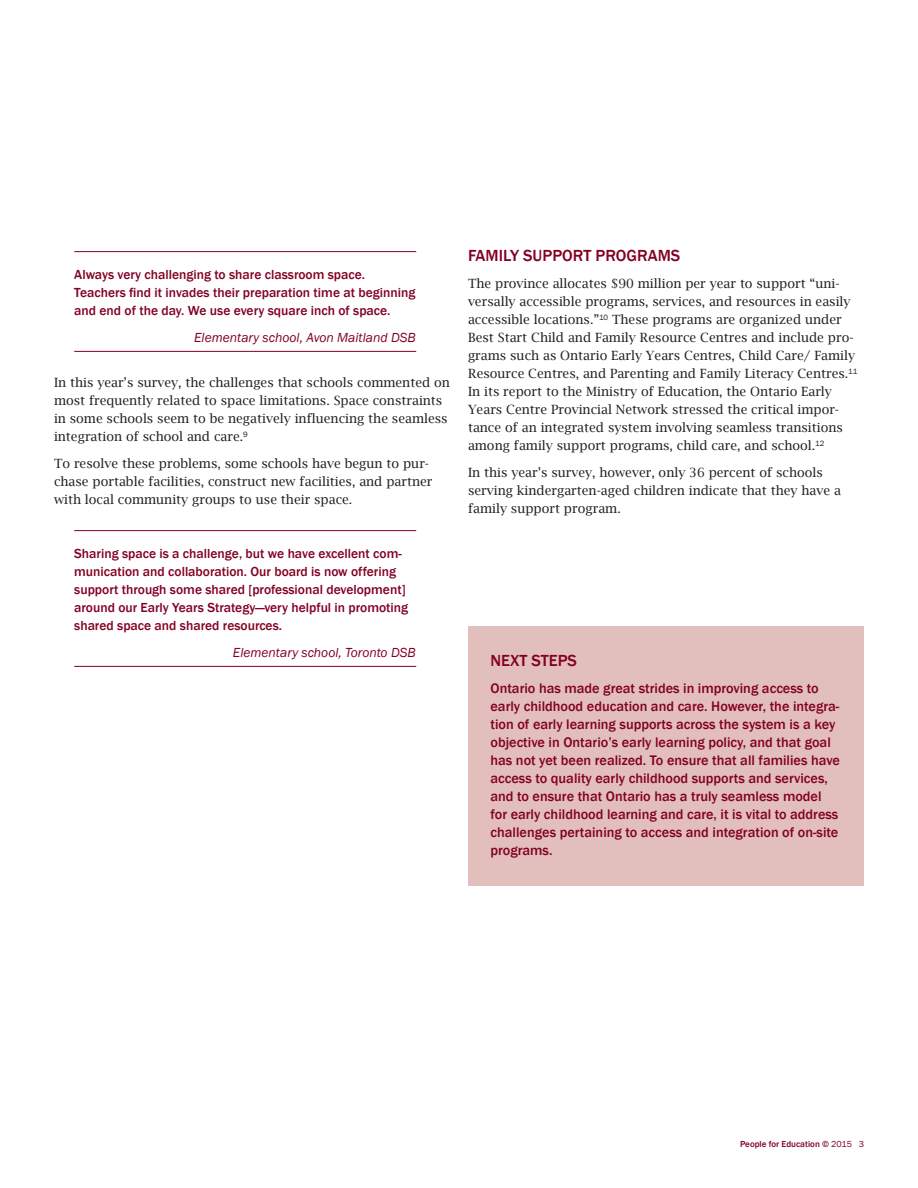
<style>
.page{position:relative;width:918px;height:1188px;background:#fff}
.page>*{position:absolute;margin:0;border:0;box-sizing:border-box;transform-origin:0 0}
.t1{font:500 16.5px "Franklin Gothic";color:#820024}
.t2{font:500 14.25px/18px "Franklin Gothic";color:#820024}
.t3{font:500 13.5px/18px "Franklin Gothic";color:#820024}
.t4{font:italic 13.5px "Franklin Gothic";color:#820024}
.t5{font:12.75px/18px "Lucida Bright";color:#231f20}
.t6{font:500 9px "Franklin Gothic";color:#820024}
.s1{font-weight:400}
</style>
<div class="page">
<div style="left:468px;top:626px;width:396px;height:260px;background:#e2bfbc"></div>
<hr style="left:74px;top:251px;width:342px;height:1px;background:#820024">
<hr style="left:74px;top:351px;width:342px;height:1px;background:#820024">
<hr style="left:74px;top:530px;width:342px;height:1px;background:#820024">
<hr style="left:74px;top:666px;width:342px;height:1px;background:#820024">
<p class="t3" style="left:74px;top:266px;width:343px">Always very challenging to share classroom space.<br>Teachers find it invades their preparation time at beginning and end of the day. We use every square inch of space.</p>
<p class="t4" style="left:194px;top:329px;width:223px">Elementary school, Avon Maitland DSB</p>
<p class="t5" style="left:54px;top:373px;width:397px">In this year’s survey, the challenges that schools commented on most frequently related to space limitations. Space constraints in some schools seem to be negatively influencing the seamless integration of school and care.<sup>9</sup></p>
<p class="t5" style="left:54px;top:454px;width:380px">To resolve these problems, some schools have begun to pur&shy;chase portable facilities, construct new facilities, and partner with local community groups to use their space.</p>
<p class="t3" style="left:74px;top:545px;width:335px">Sharing space is a challenge, but we have excellent com&shy;munication and collaboration. Our board is now offering support through some shared [professional development] around our Early Years Strategy—very helpful in promoting shared space and shared resources.</p>
<p class="t4" style="left:233px;top:644px;width:184px">Elementary school, Toronto DSB</p>
<p class="t1" style="left:468px;top:245px;width:214px">Family Support Programs</p>
<p class="t5" style="left:468px;top:274px;width:391px">The province allocates $90 million per year to support “uni&shy;versally accessible programs, services, and resources in easily accessible locations.”<sup>10</sup> These programs are organized under Best Start Child and Family Resource Centres and include pro&shy;grams such as Ontario Early Years Centres, Child Care/ Family Resource Centres, and Parenting and Family Literacy Centres.<sup>11<br></sup>In its report to the Ministry of Education, the Ontario Early Years Centre Provincial Network stressed the critical impor&shy;tance of an integrated system involving seamless transitions among family support programs, child care, and school.<sup>12</sup></p>
<p class="t5" style="left:468px;top:463px;width:374px">In this year’s survey, however, only 36 percent of schools serving kindergarten-aged children indicate that they have a family support program.</p>
<p class="t1" style="left:491px;top:650px;width:88px">Next steps</p>
<p class="t2" style="left:491px;top:679px;width:351px">Ontario has made great strides in improving access to early childhood education and care. However, the integra&shy;tion of early learning supports across the system is a key objective in Ontario’s early learning policy, and that goal has not yet been realized. To ensure that all families have access to quality early childhood supports and services, and to ensure that Ontario has a truly seamless model for early childhood learning and care, it is vital to address challenges pertaining to access and integration of on-site programs.</p>
<p class="t6" style="left:740px;top:1138px;width:125px">People for Education © <span class="s1">2015 3</span></p>
</div>
